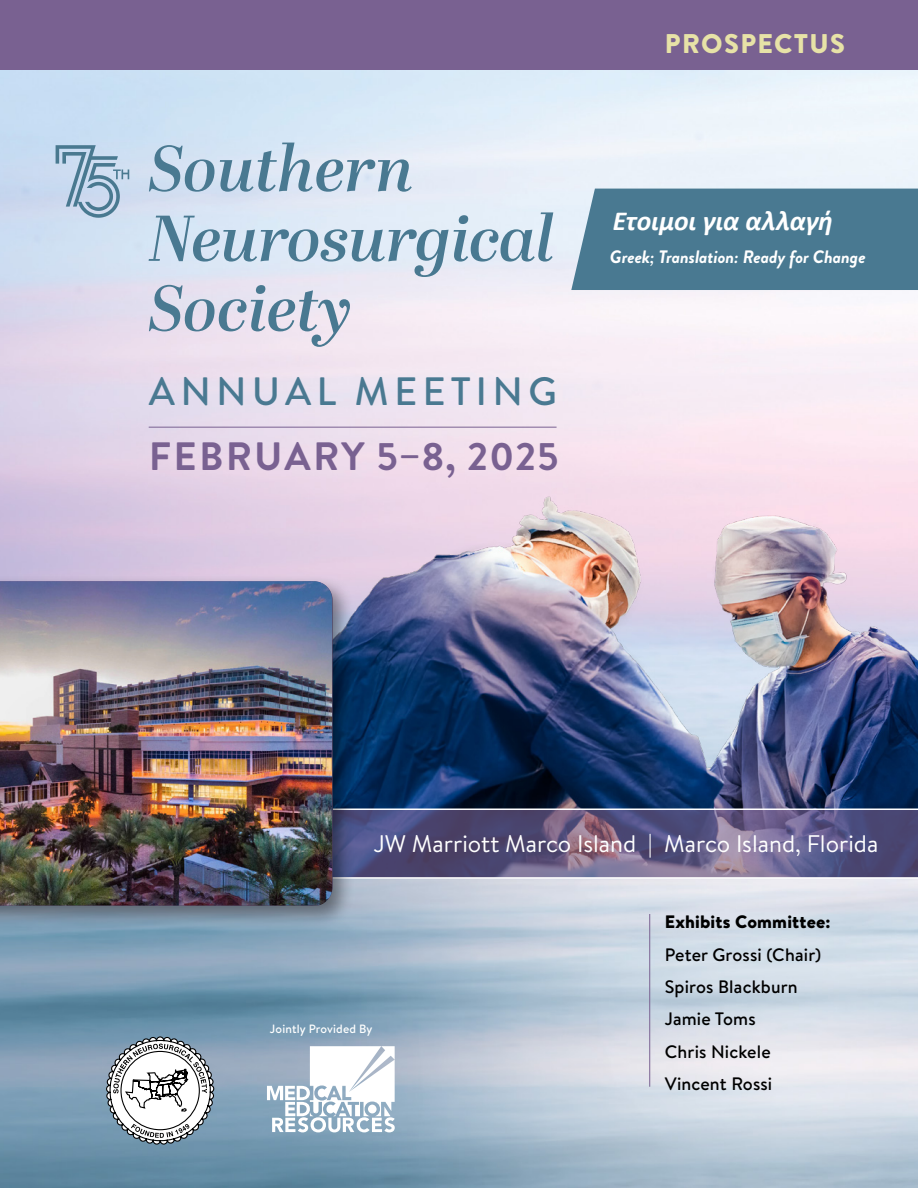
<style>
.page{position:relative;width:918px;height:1188px;background:#fff}
.page>*{position:absolute;margin:0;border:0;box-sizing:border-box;transform-origin:0 0}
.t1{font:italic 600 64.65px/69.9px "Abril Display";letter-spacing:-.005em;color:#497991}
.t2{font:700 39.6px "Brandon Grotesque";letter-spacing:.055em;color:#796191}
.t3{font:500 39.6px "Brandon Grotesque";letter-spacing:.13em;color:#497991}
.t4{font:italic 700 27.6px "Calibri";letter-spacing:-.005em;color:#fff}
.t5{font:900 27px "Brandon Text";letter-spacing:.05em;color:#e7e2a7}
.t6{font:24px "Brandon Text";color:#fff}
.t7{font:500 18px/32.4px "Brandon Text";letter-spacing:.01em;color:#000}
.t8{font:italic 700 18px "Brandon Grotesque";letter-spacing:-.005em;color:#fff}
.t9{font:900 18px "Brandon Text";letter-spacing:.01em;color:#000}
.t10{font:500 12px "Brandon Text";letter-spacing:.015em;color:#fff}
</style>
<div class="page">
<img style="left:0;top:69px;width:918px;height:1119px">
<div style="left:571px;top:189px;width:347px;height:101px;background:#497991"></div>
<svg style="left:56px;top:145px;width:73px;height:73px;background:#a6bed4"></svg>
<hr style="left:149px;top:427px;width:408px;height:1px;background:#796191">
<svg style="left:106px;top:1036px;width:108px;height:109px"></svg>
<svg style="left:267px;top:1046px;width:128px;height:86px"></svg>
<img style="left:258px;top:399px;width:660px;height:409px">
<div style="left:0;top:0;width:918px;height:69px;background:#796191"></div>
<svg style="left:355px;top:810px;width:563px;height:67px;background:#5f5781"></svg>
<hr style="left:258px;top:877px;width:660px;height:2px;background:#fff">
<hr style="left:333px;top:808px;width:585px;height:2px;background:#fff">
<hr style="left:649px;top:914px;width:1px;height:173px;background:#796191">
<div style="left:0;top:575px;width:355px;height:353px;background:#000;opacity:.43"></div>
<img style="left:0;top:581px;width:332px;height:324px">
<h1 class="t1" style="left:149px;top:137px;width:407px">Southern<br>Neurosurgical<br>Society</h1>
<h2 class="t3" style="left:149px;top:364px;width:409px">ANNUAL MEETING</h2>
<h2 class="t2" style="left:149px;top:429px;width:411px">FEBRUARY 5–8, 2025</h2>
<h3 class="t5" style="left:665px;top:24px;width:182px">PROSPECTUS</h3>
<h3 class="t4" style="left:613px;top:201px;width:222px">Ετοιμοι για αλλαγή</h3>
<p class="t8" style="left:610px;top:244px;width:257px">Greek; Translation: Ready for Change</p>
<h3 class="t6" style="left:374px;top:827px;width:506px">JW Marriott Marco Island | Marco Island, Florida</h3>
<p class="t10" style="left:270px;top:1020px;width:104px">Jointly Provided By</p>
<p class="t9" style="left:665px;top:909px;width:167px">Exhibits Committee:</p>
<p class="t7" style="left:665px;top:938px;width:158px">Peter Grossi (Chair)<br>Spiros Blackburn<br>Jamie Toms<br>Chris Nickele<br>Vincent Rossi</p>
</div>
